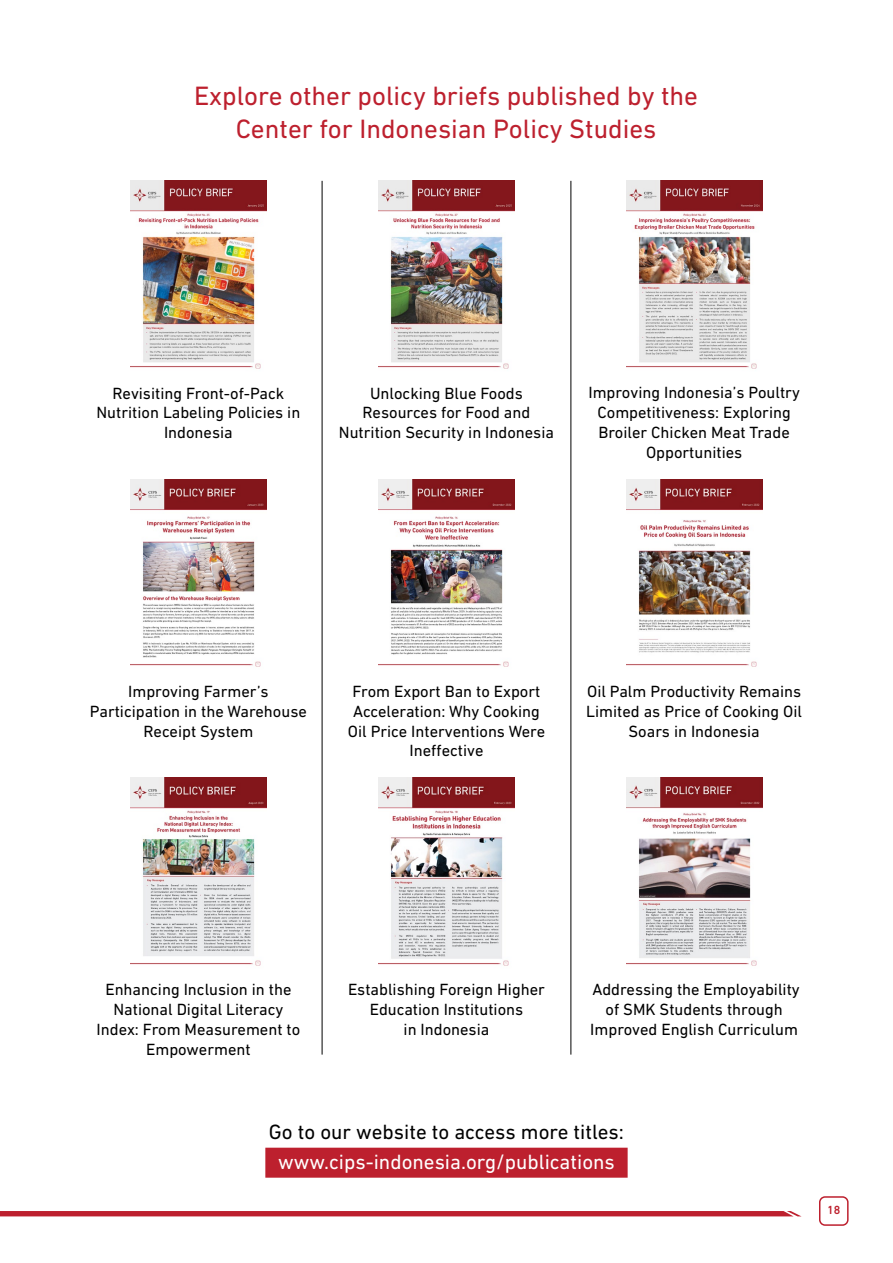
<style>
.page{position:relative;width:893px;height:1263px;background:#fff}
.page>*{position:absolute;margin:0;border:0;box-sizing:border-box;transform-origin:0 0}
.t1{font:27px/33px "DIN Next LT Pro";color:#bd202e;text-align:center}
.t2{font:21px "DIN Next LT Pro";color:#fff}
.t3{font:21px "DIN Next LT Pro";color:#000}
.t4{font:16.5px/19.8px "DIN Next LT Pro";color:#000;text-align:center}
.t5{font:500 12px "DIN Next LT Pro";color:#bd202e}
</style>
<div class="page">
<div style="left:265px;top:1148px;width:363px;height:30px;background:#bd202e"></div>
<hr style="left:322px;top:181px;width:1px;height:873px;background:#000">
<hr style="left:570px;top:181px;width:1px;height:873px;background:#000">
<img style="left:130px;top:778px;width:136px;height:188px">
<img style="left:378px;top:778px;width:136px;height:188px">
<img style="left:626px;top:778px;width:136px;height:188px">
<img style="left:130px;top:181px;width:136px;height:188px">
<img style="left:378px;top:181px;width:136px;height:188px">
<img style="left:626px;top:181px;width:136px;height:188px">
<img style="left:130px;top:479px;width:136px;height:188px">
<img style="left:378px;top:479px;width:136px;height:188px">
<img style="left:626px;top:479px;width:136px;height:188px">
<div style="left:819px;top:1196px;width:30px;height:30px;border:2px solid #bd202e;border-radius:5px"></div>
<div style="left:0;top:1211px;width:801px;height:5px;background:#bd202e"></div>
<h1 class="t1" style="left:194px;top:79px;width:506px">Explore other policy briefs published by the<br>Center for Indonesian Policy Studies</h1>
<p class="t4" style="left:96px;top:383px;width:205px">Revisiting Front-of-Pack<br>Nutrition Labeling Policies in<br>Indonesia</p>
<p class="t4" style="left:339px;top:383px;width:217px">Unlocking Blue Foods<br>Resources for Food and<br>Nutrition Security in Indonesia</p>
<p class="t4" style="left:588px;top:383px;width:213px">Improving Indonesia’s Poultry<br>Competitiveness: Exploring<br>Broiler Chicken Meat Trade<br>Opportunities</p>
<p class="t4" style="left:90px;top:681px;width:218px">Improving Farmer’s<br>Participation in the Warehouse<br>Receipt System</p>
<p class="t4" style="left:348px;top:681px;width:199px">From Export Ban to Export<br>Acceleration: Why Cooking<br>Oil Price Interventions Were<br>Ineffective</p>
<p class="t4" style="left:586px;top:681px;width:217px">Oil Palm Productivity Remains<br>Limited as Price of Cooking Oil<br>Soars in Indonesia</p>
<p class="t4" style="left:97px;top:980px;width:205px">Enhancing Inclusion in the<br>National Digital Literacy<br>Index: From Measurement to<br>Empowerment</p>
<p class="t4" style="left:348px;top:980px;width:198px">Establishing Foreign Higher<br>Education Institutions<br>in Indonesia</p>
<p class="t4" style="left:590px;top:979px;width:211px">Addressing the Employability of SMK Students through<br>Improved English Curriculum</p>
<p class="t3" style="left:269px;top:1120px;width:356px">Go to our website to access more titles:</p>
<p class="t2" style="left:278px;top:1150px;width:338px">www.cips-indonesia.org/publications</p>
<p class="t5" style="left:827px;top:1203px;width:15px">18</p>
</div>
